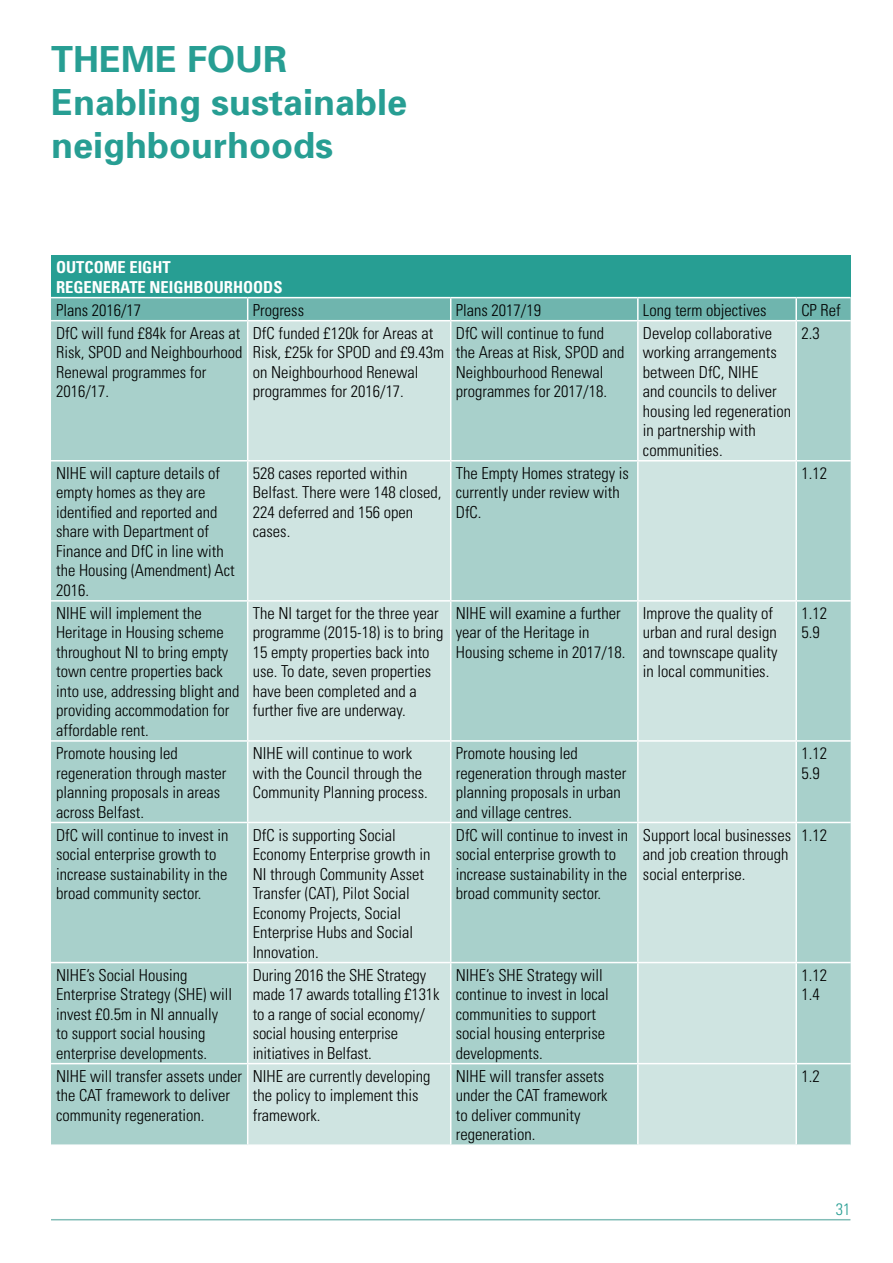
<style>
.page{position:relative;width:893px;height:1263px;background:#fff}
.page>*{position:absolute;margin:0;border:0;box-sizing:border-box;transform-origin:0 0}
.H_Head{font:700 36px/43.2px "Univers";color:#279e93}
.P_Body{font:300 condensed 16.5px/19.5px "Univers";color:#000}
.P_White_sub_head{font:700 condensed 16.5px/19.5px "Univers";color:#fff}
.t1{font:300 condensed 16.5px "Univers";color:#279e93}
</style>
<div class="page">
<hr style="left:51px;top:1219px;width:799px;height:1px;background:#82bdb7">
<div style="left:51px;top:255px;width:800px;height:43px;background:#279e93"></div>
<div style="left:51px;top:321px;width:196px;height:823px;background:#a8d0cb"></div>
<div style="left:248px;top:321px;width:202px;height:823px;background:#cfe4e1"></div>
<svg style="left:451px;top:321px;width:400px;height:823px;background:#add2cd"></svg>
<div style="left:639px;top:461px;width:156px;height:683px;background:#cfe4e1"></div>
<hr style="left:51px;top:297px;width:197px;height:1px;background:#fff">
<hr style="left:248px;top:297px;width:203px;height:1px;background:#fff">
<hr style="left:451px;top:297px;width:187px;height:1px;background:#fff">
<svg style="left:51px;top:298px;width:800px;height:23px;background:#79bab3"></svg>
<hr style="left:638px;top:297px;width:158px;height:1px;background:#fff">
<hr style="left:637px;top:298px;width:2px;height:22px;background:#fff">
<hr style="left:796px;top:297px;width:55px;height:1px;background:#fff">
<hr style="left:795px;top:298px;width:2px;height:22px;background:#fff">
<hr style="left:637px;top:321px;width:2px;height:139px;background:#fff">
<hr style="left:795px;top:321px;width:2px;height:139px;background:#fff">
<hr style="left:637px;top:461px;width:2px;height:139px;background:#fff">
<hr style="left:795px;top:461px;width:2px;height:139px;background:#fff">
<hr style="left:637px;top:602px;width:2px;height:138px;background:#fff">
<hr style="left:795px;top:602px;width:2px;height:138px;background:#fff">
<hr style="left:637px;top:742px;width:2px;height:80px;background:#fff">
<hr style="left:795px;top:742px;width:2px;height:80px;background:#fff">
<hr style="left:637px;top:823px;width:2px;height:139px;background:#fff">
<hr style="left:795px;top:823px;width:2px;height:139px;background:#fff">
<hr style="left:637px;top:963px;width:2px;height:100px;background:#fff">
<hr style="left:795px;top:963px;width:2px;height:100px;background:#fff">
<hr style="left:637px;top:1064px;width:2px;height:80px;background:#fff">
<hr style="left:795px;top:1064px;width:2px;height:80px;background:#fff">
<hr style="left:51px;top:460px;width:197px;height:1px;background:#fff">
<hr style="left:248px;top:460px;width:203px;height:1px;background:#fff">
<hr style="left:451px;top:460px;width:187px;height:1px;background:#fff">
<hr style="left:638px;top:460px;width:158px;height:1px;background:#fff">
<hr style="left:796px;top:460px;width:55px;height:1px;background:#fff">
<hr style="left:51px;top:600px;width:197px;height:2px;background:#fff">
<hr style="left:248px;top:600px;width:203px;height:2px;background:#fff">
<hr style="left:451px;top:600px;width:187px;height:2px;background:#fff">
<hr style="left:638px;top:600px;width:158px;height:2px;background:#fff">
<hr style="left:796px;top:600px;width:55px;height:2px;background:#fff">
<hr style="left:51px;top:740px;width:197px;height:2px;background:#fff">
<hr style="left:248px;top:740px;width:203px;height:2px;background:#fff">
<hr style="left:451px;top:740px;width:187px;height:2px;background:#fff">
<hr style="left:638px;top:740px;width:158px;height:2px;background:#fff">
<hr style="left:796px;top:740px;width:55px;height:2px;background:#fff">
<hr style="left:51px;top:822px;width:197px;height:1px;background:#fff">
<hr style="left:248px;top:822px;width:203px;height:1px;background:#fff">
<hr style="left:451px;top:822px;width:187px;height:1px;background:#fff">
<hr style="left:638px;top:822px;width:158px;height:1px;background:#fff">
<hr style="left:796px;top:822px;width:55px;height:1px;background:#fff">
<hr style="left:51px;top:962px;width:197px;height:1px;background:#fff">
<hr style="left:248px;top:962px;width:203px;height:1px;background:#fff">
<hr style="left:451px;top:962px;width:187px;height:1px;background:#fff">
<hr style="left:638px;top:962px;width:158px;height:1px;background:#fff">
<hr style="left:796px;top:962px;width:55px;height:1px;background:#fff">
<hr style="left:51px;top:1063px;width:197px;height:1px;background:#fff">
<hr style="left:248px;top:1063px;width:203px;height:1px;background:#fff">
<hr style="left:451px;top:1063px;width:187px;height:1px;background:#fff">
<hr style="left:638px;top:1063px;width:158px;height:1px;background:#fff">
<hr style="left:796px;top:1063px;width:55px;height:1px;background:#fff">
<p class="H_Head" style="left:51px;top:36px;width:358px">THEME FOUR<br>Enabling sustainable neighbourhoods</p>
<p class="P_White_sub_head" style="left:56px;top:257px;width:228px">OUTCOME EIGHT<br>REGENERATE NEIGHBOURHOODS</p>
<p class="P_Body" style="left:56px;top:300px;width:87px">Plans 2016/17</p>
<p class="P_Body" style="left:253px;top:300px;width:53px">Progress</p>
<p class="P_Body" style="left:456px;top:300px;width:87px">Plans 2017/19</p>
<p class="P_Body" style="left:643px;top:300px;width:125px">Long term objectives</p>
<p class="P_Body" style="left:801px;top:300px;width:41px">CP Ref</p>
<p class="P_Body" style="left:56px;top:323px;width:188px">DfC will fund £84k for Areas at<br>Risk, SPOD and Neighbourhood<br>Renewal programmes for<br>2016/17.</p>
<p class="P_Body" style="left:253px;top:323px;width:193px">DfC funded £120k for Areas at<br>Risk, £25k for SPOD and £9.43m on Neighbourhood Renewal programmes for 2016/17.</p>
<p class="P_Body" style="left:456px;top:323px;width:170px">DfC will continue to fund the Areas at Risk, SPOD and<br>Neighbourhood Renewal programmes for 2017/18.</p>
<p class="P_Body" style="left:643px;top:323px;width:150px">Develop collaborative working arrangements between DfC, NIHE<br>and councils to deliver housing led regeneration in partnership with communities.</p>
<p class="P_Body" style="left:801px;top:323px;width:20px">2.3</p>
<p class="P_Body" style="left:56px;top:463px;width:180px">NIHE will capture details of empty homes as they are identified and reported and share with Department of<br>Finance and DfC in line with the Housing (Amendment) Act<br>2016.</p>
<p class="P_Body" style="left:253px;top:463px;width:190px">528 cases reported within<br>Belfast. There were 148 closed,<br>224 deferred and 156 open cases.</p>
<p class="P_Body" style="left:456px;top:463px;width:175px">The Empty Homes strategy is currently under review with<br>DfC.</p>
<p class="P_Body" style="left:801px;top:463px;width:27px">1.12</p>
<p class="P_Body" style="left:56px;top:603px;width:185px">NIHE will implement the<br>Heritage in Housing scheme throughout NI to bring empty town centre properties back into use, addressing blight and providing accommodation for affordable rent.</p>
<p class="P_Body" style="left:253px;top:603px;width:192px">The NI target for the three year programme (2015-18) is to bring<br>15 empty properties back into use. To date, seven properties have been completed and a further five are underway.</p>
<p class="P_Body" style="left:456px;top:603px;width:171px">NIHE will examine a further year of the Heritage in<br>Housing scheme in 2017/18.</p>
<p class="P_Body" style="left:643px;top:603px;width:136px">Improve the quality of urban and rural design and townscape quality in local communities.</p>
<p class="P_Body" style="left:801px;top:603px;width:27px">1.12<br>5.9</p>
<p class="P_Body" style="left:56px;top:743px;width:172px">Promote housing led regeneration through master planning proposals in areas across Belfast.</p>
<p class="P_Body" style="left:253px;top:743px;width:176px">NIHE will continue to work with the Council through the<br>Community Planning process.</p>
<p class="P_Body" style="left:456px;top:743px;width:172px">Promote housing led regeneration through master planning proposals in urban and village centres.</p>
<p class="P_Body" style="left:801px;top:743px;width:27px">1.12<br>5.9</p>
<p class="P_Body" style="left:56px;top:825px;width:174px">DfC will continue to invest in social enterprise growth to increase sustainability in the broad community sector.</p>
<p class="P_Body" style="left:253px;top:825px;width:179px">DfC is supporting Social<br>Economy Enterprise growth in<br>NI through Community Asset<br>Transfer (CAT), Pilot Social<br>Economy Projects, Social<br>Enterprise Hubs and Social<br>Innovation.</p>
<p class="P_Body" style="left:456px;top:825px;width:174px">DfC will continue to invest in social enterprise growth to increase sustainability in the broad community sector.</p>
<p class="P_Body" style="left:643px;top:825px;width:150px">Support local businesses and job creation through social enterprise.</p>
<p class="P_Body" style="left:801px;top:825px;width:27px">1.12</p>
<p class="P_Body" style="left:56px;top:965px;width:177px">NIHE’s Social Housing<br>Enterprise Strategy (SHE) will invest £0.5m in NI annually to support social housing enterprise developments.</p>
<p class="P_Body" style="left:253px;top:965px;width:188px">During 2016 the SHE Strategy made 17 awards totalling £131k to a range of social economy/ social housing enterprise initiatives in Belfast.</p>
<p class="P_Body" style="left:456px;top:965px;width:154px">NIHE’s SHE Strategy will continue to invest in local communities to support social housing enterprise developments.</p>
<p class="P_Body" style="left:801px;top:965px;width:27px">1.12<br>1.4</p>
<p class="P_Body" style="left:56px;top:1066px;width:188px">NIHE will transfer assets under the CAT framework to deliver community regeneration.</p>
<p class="P_Body" style="left:253px;top:1066px;width:179px">NIHE are currently developing the policy to implement this framework.</p>
<p class="P_Body" style="left:456px;top:1066px;width:153px">NIHE will transfer assets under the CAT framework to deliver community regeneration.</p>
<p class="P_Body" style="left:801px;top:1066px;width:20px">1.2</p>
<p class="t1" style="left:836px;top:1199px;width:16px">31</p>
</div>
